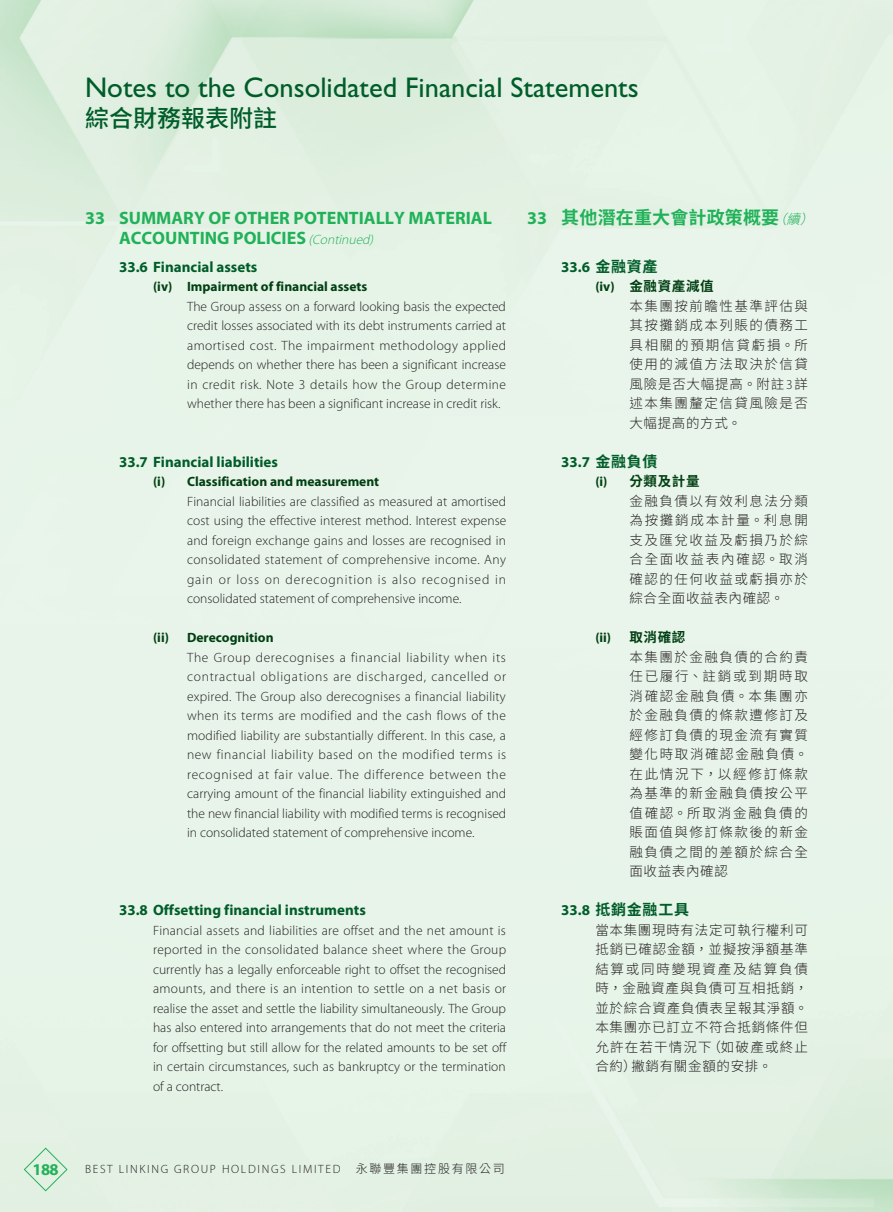
<style>
.page{position:relative;width:893px;height:1212px;background:#fff}
.page>*{position:absolute;margin:0;border:0;box-sizing:border-box;transform-origin:0 0}
.t1{font:28.5px "Gill Sans Std";color:#005d29}
.t2{font:500 24px "Noto Sans CJ Ktc";color:#005d29}
._01_H1{font:700 18px/19.5px "Myriad Pro";color:#21b259}
._01_H1-2{font:700 18px "Noto Sans CJ Ktc";letter-spacing:.01em;color:#21b259}
.t3{font:700 16.5px "Myriad Pro";color:#21b259}
._02_H2{font:700 15px "Myriad Pro";color:#005d29}
._02_H2-2{font:700 15px "Noto Sans CJ Ktc";letter-spacing:.05em;color:#005d29}
._00_txt{font:300 13.5px/19.5px "Myriad Pro";color:#231f20;text-align:justify}
._00_txt-2{font:300 13.5px/19.5px "Noto Sans CJ Ktc";letter-spacing:.11em;color:#231f20;text-align:justify}
._03_H3{font:700 13.5px "Myriad Pro";color:#003f11}
._03_H3-2{font:700 13.5px "Noto Sans CJ Ktc";letter-spacing:.05em;color:#003f11}
.t4{font:300 12px "Myriad Pro";letter-spacing:.14em;color:#231f20}
.t5{font:300 12px "Noto Sans CJ Ktc";letter-spacing:.14em;color:#231f20}
.s1{font-weight:300;font-style:italic;font-size:13.5px}
.s2{font-family:"Myriad Pro"}
.s3{font-family:"Noto Sans CJ Ktc"}
</style>
<div class="page">
<svg style="left:24px;top:1147px;width:43px;height:44px"></svg>
<h1 class="t1" style="left:85px;top:71px;width:555px">Notes to the Consolidated Financial Statements</h1>
<h2 class="t2" style="left:85px;top:105px;width:193px">綜合財務報表附註</h2>
<p class="_01_H1" style="left:119px;top:208px;width:374px;text-indent:-34px">33 SUMMARY OF OTHER POTENTIALLY MATERIAL<br>ACCOUNTING POLICIES <span class="s1">(Continued)</span></p>
<p class="_02_H2" style="left:119px;top:257px;width:140px">33.6 Financial assets</p>
<p class="_03_H3" style="left:153px;top:278px;width:216px">(iv) Impairment of financial assets</p>
<p class="_00_txt" style="left:187px;top:296px;width:321px">The Group assess on a forward looking basis the expected credit losses associated with its debt instruments carried at amortised cost. The impairment methodology applied depends on whether there has been a significant increase in credit risk. Note 3 details how the Group determine whether there has been a significant increase in credit risk.</p>
<p class="_02_H2" style="left:119px;top:452px;width:160px">33.7 Financial liabilities</p>
<p class="_03_H3" style="left:153px;top:473px;width:228px">(i) Classification and measurement</p>
<p class="_00_txt" style="left:187px;top:491px;width:321px">Financial liabilities are classified as measured at amortised cost using the effective interest method. Interest expense and foreign exchange gains and losses are recognised in consolidated statement of comprehensive income. Any gain or loss on derecognition is also recognised in consolidated statement of comprehensive income.</p>
<p class="_03_H3" style="left:153px;top:629px;width:122px">(ii) Derecognition</p>
<p class="_00_txt" style="left:187px;top:647px;width:321px">The Group derecognises a financial liability when its contractual obligations are discharged, cancelled or expired. The Group also derecognises a financial liability when its terms are modified and the cash flows of the modified liability are substantially different. In this case, a new financial liability based on the modified terms is recognised at fair value. The difference between the carrying amount of the financial liability extinguished and the new financial liability with modified terms is recognised in consolidated statement of comprehensive income.</p>
<p class="_02_H2" style="left:119px;top:900px;width:248px">33.8 Offsetting financial instruments</p>
<p class="_00_txt" style="left:153px;top:920px;width:355px">Financial assets and liabilities are offset and the net amount is reported in the consolidated balance sheet where the Group currently has a legally enforceable right to offset the recognised amounts, and there is an intention to settle on a net basis or realise the asset and settle the liability simultaneously. The Group has also entered into arrangements that do not meet the criteria for offsetting but still allow for the related amounts to be set off in certain circumstances, such as bankruptcy or the termination of a contract.</p>
<p class="_01_H1-2" style="left:527px;top:207px;width:296px"><span class="s2">33</span> 其他潛在重大會計政策概要<span class="s1">（續）</span></p>
<p class="_02_H2" style="left:561px;top:257px;width:98px">33.6 <span class="s3">金融資產</span></p>
<p class="_03_H3-2" style="left:595px;top:279px;width:120px"><span class="s2">(iv)</span> 金融資產減值</p>
<p class="_00_txt-2" style="left:629px;top:296px;width:180px">本集團按前瞻性基準評估與其按攤銷成本列賬的債務工具相關的預期信貸虧損。所使用的減值方法取決於信貸風險是否大幅提高。附註<span class="s2">3</span>詳述本集團釐定信貸風險是否大幅提高的方式。</p>
<p class="_02_H2" style="left:561px;top:452px;width:98px">33.7 <span class="s3">金融負債</span></p>
<p class="_03_H3-2" style="left:595px;top:474px;width:106px"><span class="s2">(i)</span> 分類及計量</p>
<p class="_00_txt-2" style="left:629px;top:491px;width:180px">金融負債以有效利息法分類為按攤銷成本計量。利息開支及匯兌收益及虧損乃於綜合全面收益表內確認。取消確認的任何收益或虧損亦於綜合全面收益表內確認。</p>
<p class="_03_H3" style="left:595px;top:629px;width:92px">(ii) <span class="s3">取消確認</span></p>
<p class="_00_txt-2" style="left:629px;top:647px;width:180px">本集團於金融負債的合約責任已履行、註銷或到期時取消確認金融負債。本集團亦於金融負債的條款遭修訂及經修訂負債的現金流有實質變化時取消確認金融負債。在此情況下，以經修訂條款為基準的新金融負債按公平值確認。所取消金融負債的賬面值與修訂條款後的新金融負債之間的差額於綜合全面收益表內確認</p>
<p class="_02_H2-2" style="left:561px;top:901px;width:129px"><span class="s2">33.8</span> 抵銷金融工具</p>
<p class="_00_txt-2" style="left:595px;top:920px;width:214px">當本集團現時有法定可執行權利可抵銷已確認金額，並擬按淨額基準結算或同時變現資產及結算負債時，金融資產與負債可互相抵銷，並於綜合資產負債表呈報其淨額。本集團亦已訂立不符合抵銷條件但允許在若干情況下（如破產或終止合約）撇銷有關金額的安排。</p>
<p class="t3" style="left:33px;top:1158px;width:28px">188</p>
<p class="t4" style="left:85px;top:1162px;width:257px">BEST LINKING GROUP HOLDINGS LIMITED</p>
<p class="t5" style="left:356px;top:1162px;width:150px">永聯豐集團控股有限公司</p>
</div>
